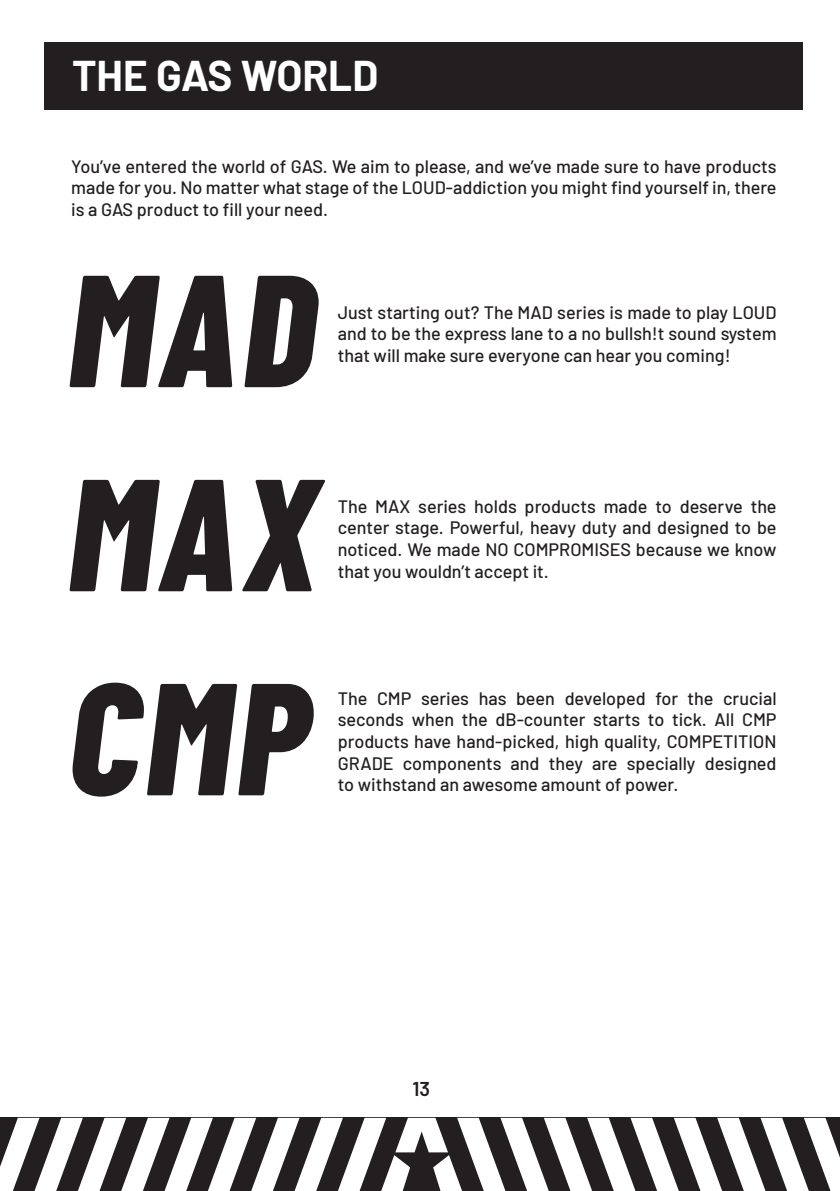
<style>
.page{position:relative;width:840px;height:1191px;background:#fff}
.page>*{position:absolute;margin:0;border:0;box-sizing:border-box;transform-origin:0 0}
.t1{font:italic 800 159.2px "Barlow Condensed";letter-spacing:.03em;color:#231f20}
.t2{font:700 42px "Barlow";color:#fff}
.t3{font:600 20px "Barlow";color:#231f20}
.t4{font:500 18px/21.6px "Barlow";color:#231f20;text-align:justify}
</style>
<div class="page">
<svg style="left:0;top:1117px;width:839px;height:74px"></svg>
<div style="left:45px;top:43px;width:757px;height:67px;background:#231f20"></div>
<h2 class="t2" style="left:72px;top:45px;width:307px">THE GAS WORLD</h2>
<p class="t4" style="left:71px;top:154px;width:706px">You’ve entered the world of GAS. We aim to please, and we’ve made sure to have products made for you. No matter what stage of the LOUD-addiction you might find yourself in, there is a GAS product to fill your need.</p>
<h1 class="t1" style="left:68px;top:217px;width:249px">MAD</h1>
<p class="t4" style="left:337px;top:300px;width:440px">Just starting out? The MAD series is made to play LOUD and to be the express lane to a no bullsh!t sound system that will make sure everyone can hear you coming!</p>
<h1 class="t1" style="left:68px;top:421px;width:251px">MAX</h1>
<p class="t4" style="left:337px;top:494px;width:440px">The MAX series holds products made to deserve the center stage. Powerful, heavy duty and designed to be noticed. We made NO COMPROMISES because we know</p>
<p class="t4" style="left:337px;top:559px;width:212px">that you wouldn’t accept it.</p>
<h1 class="t1" style="left:68px;top:625px;width:243px">CMP</h1>
<p class="t4" style="left:337px;top:686px;width:440px">The CMP series has been developed for the crucial seconds when the dB-counter starts to tick. All CMP products have hand-picked, high quality, COMPETITION GRADE components and they are specially designed</p>
<p class="t4" style="left:337px;top:772px;width:342px">to withstand an awesome amount of power.</p>
<p class="t3" style="left:412px;top:1073px;width:19px">13</p>
</div>
